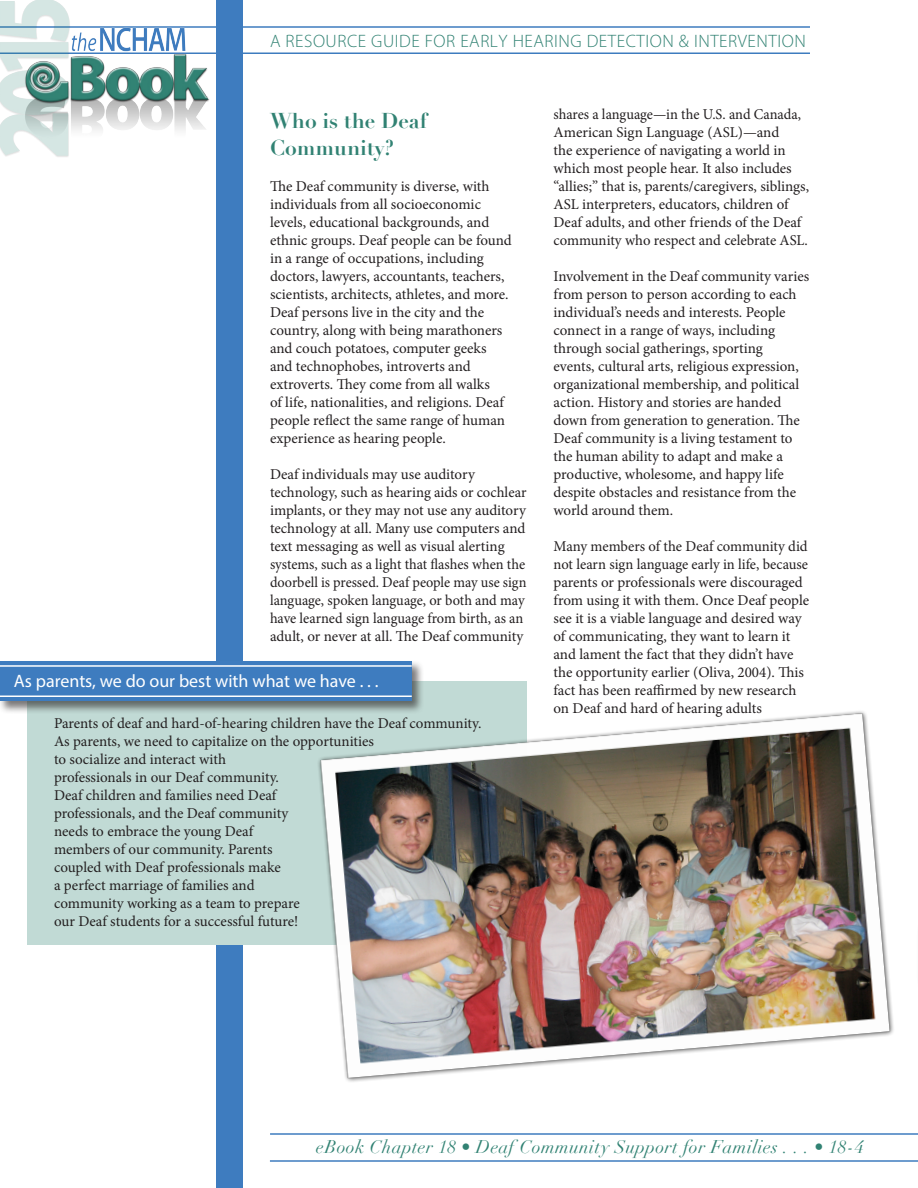
<style>
.page{position:relative;width:918px;height:1188px;background:#fff}
.page>*{position:absolute;margin:0;border:0;box-sizing:border-box;transform-origin:0 0}
.Paragraph_Heading{font:700 21px/27px "Didot";color:#318273}
.t1{font:italic 18px "Didot";letter-spacing:.02em;color:#318273}
.t2{font:300 18px "Myriad Pro";letter-spacing:.03em;color:#318273}
.Body_text{font:18px "Myriad Pro";color:#fff}
.Body_text-2{font:15px/18px "Minion Pro";color:#231f20}
.Body_text-3{font:15px/18px "Minion Pro";color:#231f20;scale:.96 1}
</style>
<div class="page">
<hr style="left:0;top:26px;width:810px;height:2px;background:#3e7cbf">
<hr style="left:0;top:52px;width:810px;height:2px;background:#3e7cbf">
<hr style="left:270px;top:1133px;width:648px;height:2px;background:#3e7cbf">
<hr style="left:270px;top:1160px;width:648px;height:2px;background:#3e7cbf">
<img style="left:0;top:0;width:211px;height:157px">
<div style="left:216px;top:1px;width:27px;height:1187px;background:#3e7cbf"></div>
<div style="left:27px;top:682px;width:499px;height:263px;background:#c1dad5"></div>
<div style="left:0;top:660px;width:424px;height:54px;background:#231f20;opacity:.6"></div>
<div style="left:0;top:662px;width:412px;height:39px;background:#3e7cbf"></div>
<hr style="left:0;top:665px;width:412px;height:2px;background:#fff">
<hr style="left:0;top:696px;width:412px;height:1px;background:#fff">
<img style="left:309px;top:704px;width:585px;height:378px">
<hr style="left:917px;top:922px;width:1px;height:57px;background:#3e7cbf">
<p class="t2" style="left:270px;top:31px;width:537px">A RESOURCE GUIDE FOR EARLY HEARING DETECTION &amp; INTERVENTION</p>
<p class="Paragraph_Heading" style="left:270px;top:108px;width:159px">Who is the Deaf<br>Community?</p>
<p class="Body_text-2" style="left:270px;top:178px;width:243px">The Deaf community is diverse, with individuals from all socioeconomic levels, educational backgrounds, and ethnic groups. Deaf people can be found in a range of occupations, including doctors, lawyers, accountants, teachers, scientists, architects, athletes, and more.<br>Deaf persons live in the city and the country, along with being marathoners and couch potatoes, computer geeks and technophobes, introverts and extroverts. They come from all walks<br>of life, nationalities, and religions. Deaf people reflect the same range of human experience as hearing people.</p>
<p class="Body_text-2" style="left:270px;top:466px;width:258px">Deaf individuals may use auditory technology, such as hearing aids or cochlear implants, or they may not use any auditory technology at all. Many use computers and text messaging as well as visual alerting systems, such as a light that flashes when the doorbell is pressed. Deaf people may use sign language, spoken language, or both and may have learned sign language from birth, as an adult, or never at all. The Deaf community</p>
<p class="Body_text" style="left:14px;top:670px;width:366px">As parents, we do our best with what we have . . .</p>
<p class="Body_text-2" style="left:54px;top:714px;width:429px">Parents of deaf and hard-of-hearing children have the Deaf community.</p>
<p class="Body_text-2" style="left:54px;top:732px;width:322px">As parents, we need to capitalize on the opportunities</p>
<p class="Body_text-2" style="left:54px;top:750px;width:247px">to socialize and interact with professionals in our Deaf community.<br>Deaf children and families need Deaf professionals, and the Deaf community needs to embrace the young Deaf members of our community. Parents coupled with Deaf professionals make<br>a perfect marriage of families and community working as a team to prepare our Deaf students for a successful future!</p>
<p class="Body_text-3" style="left:554px;top:105px;width:268px">shares a language—in the U.S. and Canada, American Sign Language (ASL)—and<br>the experience of navigating a world in which most people hear. It also includes “allies;” that is, parents/caregivers, siblings, ASL interpreters, educators, children of Deaf adults, and other friends of the Deaf community who respect and celebrate ASL.</p>
<p class="Body_text-2" style="left:554px;top:267px;width:257px">Involvement in the Deaf community varies from person to person according to each individual’s needs and interests. People connect in a range of ways, including through social gatherings, sporting<br>events, cultural arts, religious expression, organizational membership, and political action. History and stories are handed down from generation to generation. The Deaf community is a living testament to the human ability to adapt and make a productive, wholesome, and happy life despite obstacles and resistance from the world around them.</p>
<p class="Body_text-2" style="left:554px;top:537px;width:257px">Many members of the Deaf community did not learn sign language early in life, because parents or professionals were discouraged from using it with them. Once Deaf people see it is a viable language and desired way of communicating, they want to learn it and lament the fact that they didn’t have the opportunity earlier (Oliva, 2004). This fact has been reaffirmed by new research on Deaf and hard of hearing adults</p>
<p class="t1" style="left:316px;top:1136px;width:549px">eBook Chapter 18 • Deaf Community Support for Families . . . • 18-4</p>
</div>
